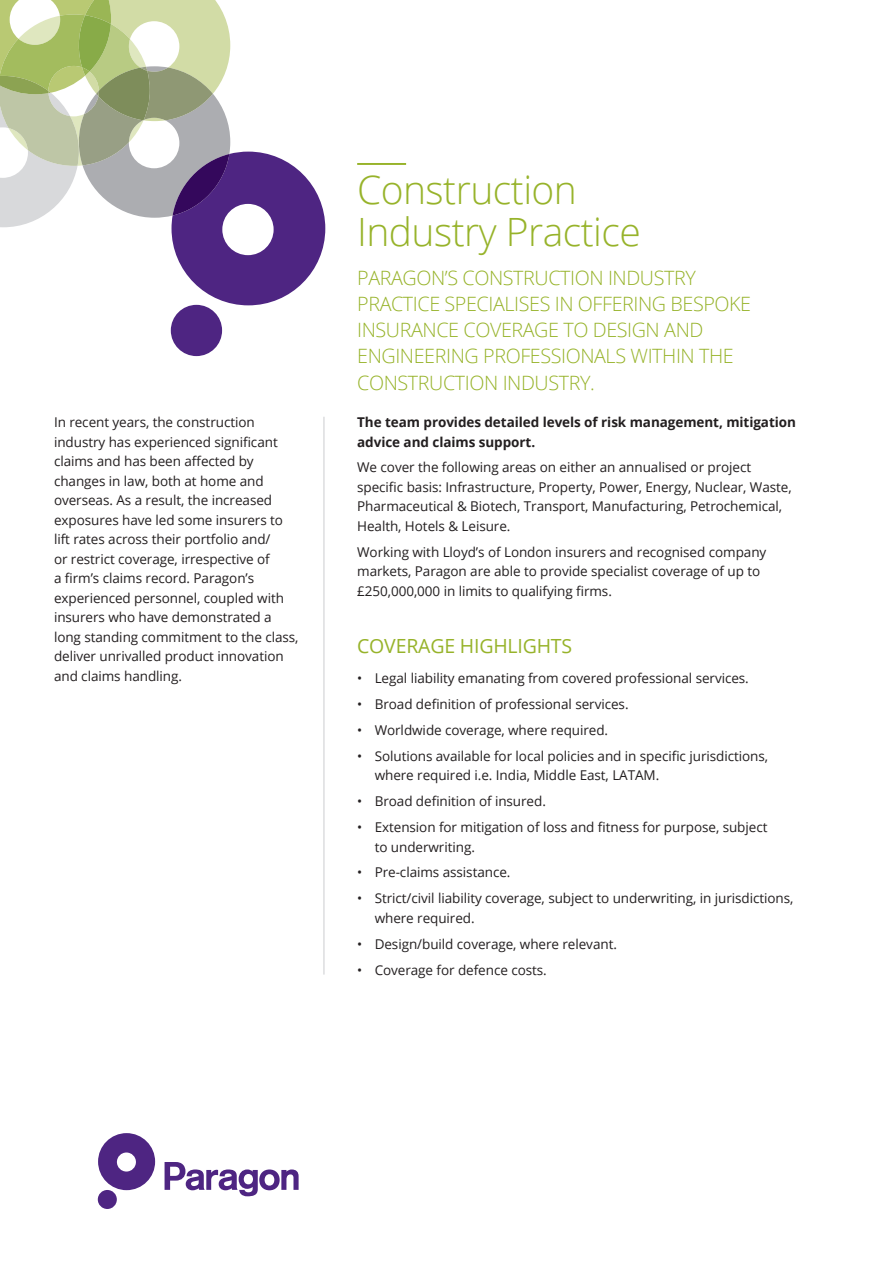
<style>
.page{position:relative;width:893px;height:1263px;background:#fff}
.page>*{position:absolute;margin:0;border:0;box-sizing:border-box;transform-origin:0 0}
.t1{font:300 39px/42px "Open Sans";letter-spacing:-.015em;color:#97b32a}
.t2{font:300 19.8px/26.1px "Open Sans";letter-spacing:-.02em;color:#97b32a}
.t3{font:19.5px "Open Sans";letter-spacing:-.01em;color:#97b32a}
.t4{font:13.5px/19.5px "Open Sans";letter-spacing:-.005em;color:#231f20}
.t5{font:700 13.5px/19.5px "Open Sans";letter-spacing:-.005em;color:#231f20}
</style>
<div class="page">
<hr style="left:323px;top:417px;width:2px;height:557px;background:#dcdddf">
<div style="left:171px;top:305px;width:51px;height:51px;background:#4e2582;border-radius:50%"></div>
<svg style="left:0;top:0;width:325px;height:305px"></svg>
<div style="left:98px;top:1190px;width:19px;height:19px;background:#4e2582;border-radius:50%"></div>
<svg style="left:98px;top:1133px;width:57px;height:57px"></svg>
<svg style="left:165px;top:1162px;width:134px;height:34px"></svg>
<hr style="left:357px;top:163px;width:49px;height:2px;background:#97b32a">
<p class="t4" style="left:54px;top:412px;width:246px">In recent years, the construction industry has experienced significant claims and has been affected by changes in law, both at home and overseas. As a result, the increased exposures have led some insurers to lift rates across their portfolio and/<br>or restrict coverage, irrespective of<br>a firm’s claims record. Paragon’s experienced personnel, coupled with insurers who have demonstrated a long standing commitment to the class, deliver unrivalled product innovation and claims handling.</p>
<p class="t1" style="left:357px;top:168px;width:285px">Construction<br>Industry Practice</p>
<p class="t2" style="left:357px;top:264px;width:395px">PARAGON’S CONSTRUCTION INDUSTRY PRACTICE SPECIALISES IN OFFERING BESPOKE INSURANCE COVERAGE TO DESIGN AND ENGINEERING PROFESSIONALS WITHIN THE CONSTRUCTION INDUSTRY.</p>
<p class="t5" style="left:357px;top:412px;width:440px">The team provides detailed levels of risk management, mitigation advice and claims support.</p>
<p class="t4" style="left:357px;top:457px;width:436px">We cover the following areas on either an annualised or project specific basis: Infrastructure, Property, Power, Energy, Nuclear, Waste, Pharmaceutical &amp; Biotech, Transport, Manufacturing, Petrochemical, Health, Hotels &amp; Leisure.</p>
<p class="t4" style="left:357px;top:542px;width:411px">Working with Lloyd’s of London insurers and recognised company markets, Paragon are able to provide specialist coverage of up to £250,000,000 in limits to qualifying firms.</p>
<p class="t3" style="left:357px;top:632px;width:216px">COVERAGE HIGHLIGHTS</p>
<p class="t4" style="left:357px;top:668px;width:393px">• Legal liability emanating from covered professional services.</p>
<p class="t4" style="left:357px;top:694px;width:273px">• Broad definition of professional services.</p>
<p class="t4" style="left:357px;top:720px;width:253px">• Worldwide coverage, where required.</p>
<p class="t4" style="left:375px;top:746px;width:395px;text-indent:-17px">• Solutions available for local policies and in specific jurisdictions, where required i.e. India, Middle East, LATAM.</p>
<p class="t4" style="left:357px;top:791px;width:190px">• Broad definition of insured.</p>
<p class="t4" style="left:375px;top:817px;width:394px;text-indent:-17px">• Extension for mitigation of loss and fitness for purpose, subject to underwriting.</p>
<p class="t4" style="left:357px;top:862px;width:155px">• Pre-claims assistance.</p>
<p class="t4" style="left:375px;top:888px;width:420px;text-indent:-17px">• Strict/civil liability coverage, subject to underwriting, in jurisdictions, where required.</p>
<p class="t4" style="left:357px;top:934px;width:261px">• Design/build coverage, where relevant.</p>
<p class="t4" style="left:357px;top:959px;width:191px">• Coverage for defence costs.</p>
</div>
